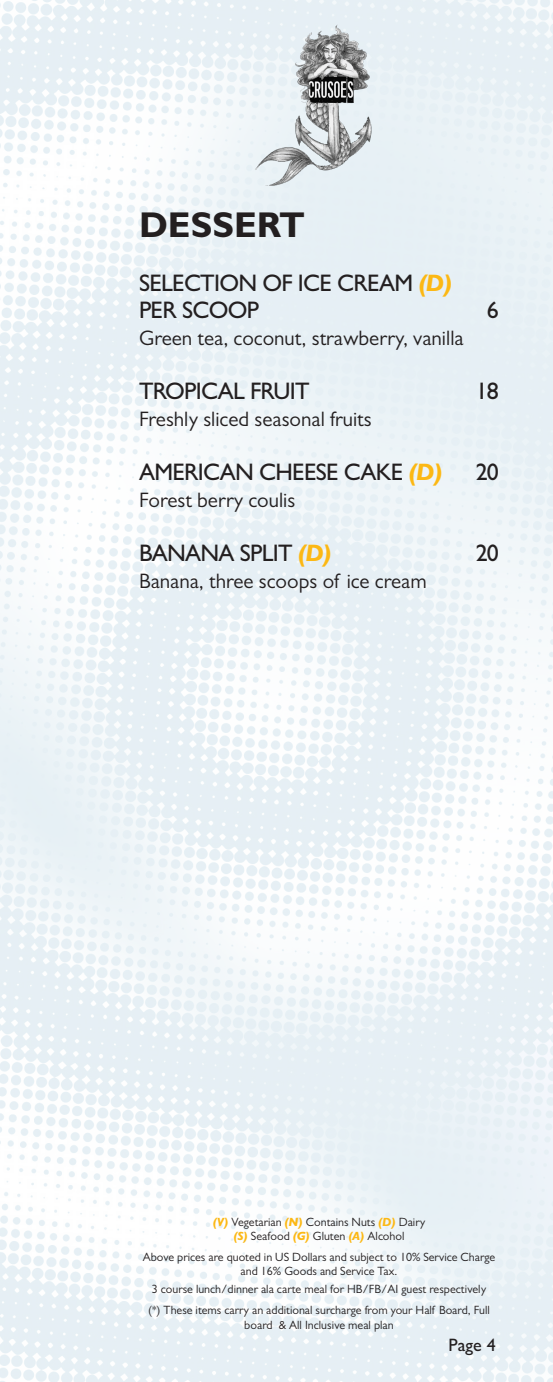
<style>
.page{position:relative;width:553px;height:1382px;background:#fff}
.page>*{position:absolute;margin:0;border:0;box-sizing:border-box;transform-origin:0 0}
.t1{font:700 36px "Gill Sans";color:#231f20}
.t2{font:500 24px "Gill Sans";letter-spacing:-.03em;color:#231f20}
.t3{font:21px "Gill Sans";color:#231f20}
.t4{font:500 18px "Gill Sans";color:#231f20}
.t5{font:12px/14.4px "Gill Sans";color:#231f20;text-align:center}
.s1{font-weight:800;font-style:italic;color:#fcb814}
</style>
<div class="page">
<img style="left:0;top:0;width:553px;height:1382px">
<img style="left:254px;top:21px;width:130px;height:179px">
<p class="t1" style="left:139px;top:203px;width:167px">DESSERT</p>
<p class="t2" style="left:139px;top:269px;width:314px">SELECTION OF ICE CREAM <span class="s1">(D)</span></p>
<p class="t2" style="left:139px;top:296px;width:121px">PER SCOOP</p>
<p class="t2" style="left:487px;top:296px;width:13px">6</p>
<p class="t3" style="left:139px;top:326px;width:326px">Green tea, coconut, strawberry, vanilla</p>
<p class="t2" style="left:139px;top:377px;width:172px">TROPICAL FRUIT</p>
<p class="t2" style="left:475px;top:377px;width:25px">18</p>
<p class="t3" style="left:139px;top:407px;width:234px">Freshly sliced seasonal fruits</p>
<p class="t2" style="left:139px;top:458px;width:304px">AMERICAN CHEESE CAKE <span class="s1">(D)</span></p>
<p class="t2" style="left:475px;top:458px;width:25px">20</p>
<p class="t3" style="left:139px;top:488px;width:158px">Forest berry coulis</p>
<p class="t2" style="left:139px;top:539px;width:193px">BANANA SPLIT <span class="s1">(D)</span></p>
<p class="t2" style="left:475px;top:539px;width:25px">20</p>
<p class="t3" style="left:139px;top:569px;width:289px">Banana, three scoops of ice cream</p>
<p class="t5" style="left:213px;top:1214px;width:214px"><span class="s1">(V)</span> Vegetarian <span class="s1">(N)</span> Contains Nuts <span class="s1">(D)</span> Dairy <span class="s1">(S)</span> Seafood <span class="s1">(G)</span> Gluten <span class="s1">(A)</span> Alcohol</p>
<p class="t5" style="left:143px;top:1250px;width:354px">Above prices are quoted in US Dollars and subject to 10% Service Charge and 16% Goods and Service Tax.</p>
<p class="t5" style="left:148px;top:1279px;width:343px;line-height:21px">3 course lunch/dinner ala carte meal for HB/FB/AI guest respectively (*) These items carry an additional surcharge from your Half Board, Full</p>
<p class="t5" style="left:244px;top:1317px;width:151px">board &amp; All Inclusive meal plan</p>
<h3 class="t4" style="left:448px;top:1334px;width:49px">Page 4</h3>
</div>
